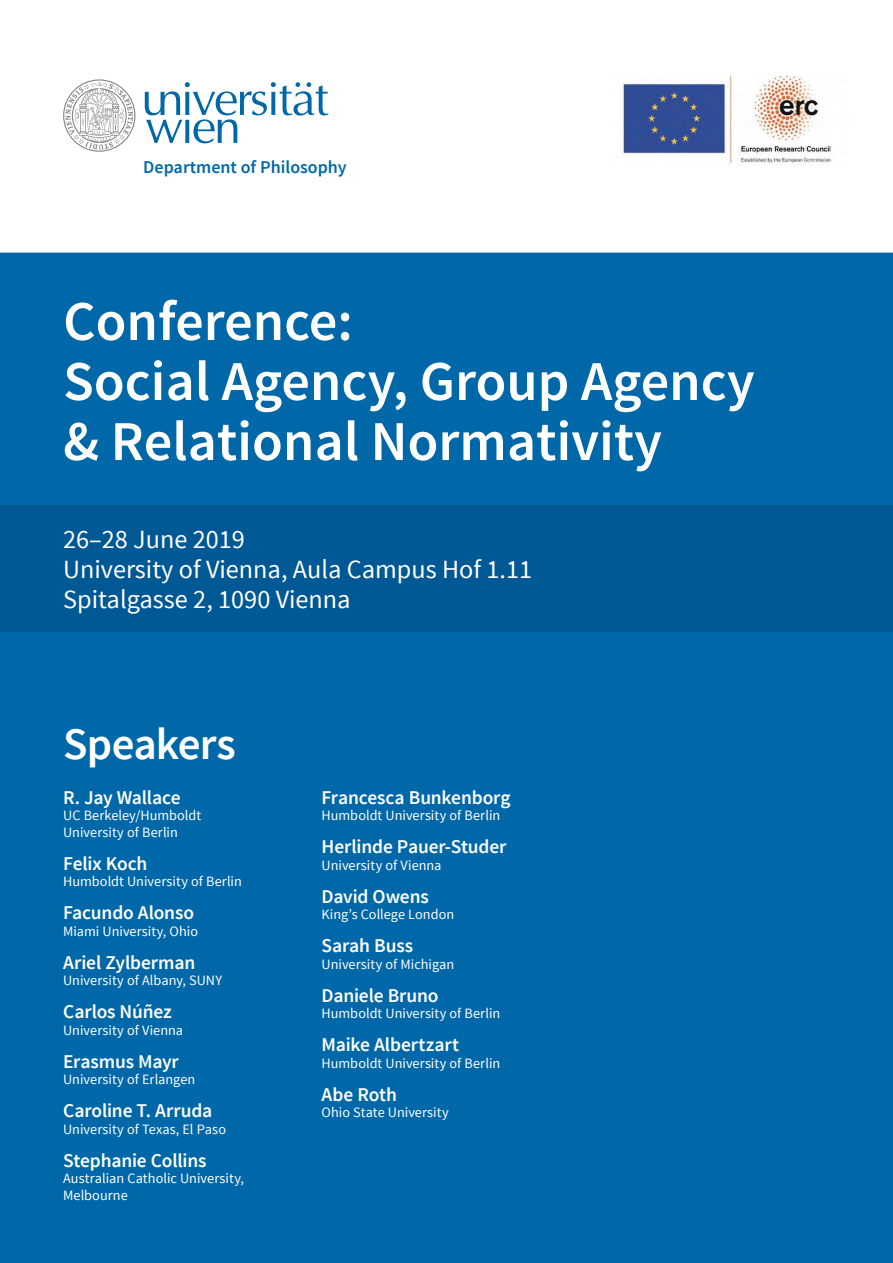
<style>
.page{position:relative;width:893px;height:1263px;background:#fff}
.page>*{position:absolute;margin:0;border:0;box-sizing:border-box;transform-origin:0 0}
.t1{font:600 56.25px/60px "Source Sans Pro";color:#fff}
.t2{font:600 45px "Source Sans Pro";letter-spacing:-.015em;color:#fff}
.t3{font:26.25px/30px "Source Sans Pro";color:#fff}
.t4{font:600 19.5px "Source Sans Pro";letter-spacing:-.01em;color:#fff}
.t5{font:600 18px "Source Sans Pro";color:#0068a9}
.t6{font:14.25px/16.5px "Source Sans Pro";color:#fff}
</style>
<div class="page">
<div style="left:0;top:253px;width:893px;height:1010px;background:#0068a9"></div>
<svg style="left:63px;top:79px;width:72px;height:73px"></svg>
<svg style="left:145px;top:82px;width:183px;height:61px"></svg>
<div style="left:0;top:505px;width:893px;height:126px;background:#005894"></div>
<img style="left:621px;top:75px;width:211px;height:89px">
<p class="t5" style="left:143px;top:156px;width:205px">Department of Philosophy</p>
<h1 class="t1" style="left:63px;top:293px;width:693px">Conference:<br>Social Agency, Group Agency &amp; Relational Normativity</h1>
<h3 class="t3" style="left:63px;top:525px;width:470px">26–28 June 2019<br>University of Vienna, Aula Campus Hof 1.11<br>Spitalgasse 2, 1090 Vienna</h3>
<h2 class="t2" style="left:63px;top:716px;width:174px">Speakers</h2>
<h3 class="t4" style="left:63px;top:785px;width:119px">R. Jay Wallace</h3>
<p class="t6" style="left:63px;top:807px;width:140px">UC Berkeley/Humboldt<br>University of Berlin</p>
<h3 class="t4" style="left:63px;top:851px;width:86px">Felix Koch</h3>
<p class="t6" style="left:63px;top:873px;width:180px">Humboldt University of Berlin</p>
<h3 class="t4" style="left:63px;top:900px;width:132px">Facundo Alonso</h3>
<p class="t6" style="left:63px;top:923px;width:136px">Miami University, Ohio</p>
<h3 class="t4" style="left:63px;top:950px;width:134px">Ariel Zylberman</h3>
<p class="t6" style="left:63px;top:972px;width:161px">University of Albany, SUNY</p>
<h3 class="t4" style="left:63px;top:999px;width:110px">Carlos Núñez</h3>
<p class="t6" style="left:63px;top:1022px;width:122px">University of Vienna</p>
<h3 class="t4" style="left:63px;top:1049px;width:117px">Erasmus Mayr</h3>
<p class="t6" style="left:63px;top:1071px;width:134px">University of Erlangen</p>
<h3 class="t4" style="left:63px;top:1098px;width:151px">Caroline T. Arruda</h3>
<p class="t6" style="left:63px;top:1121px;width:164px">University of Texas, El Paso</p>
<h3 class="t4" style="left:63px;top:1148px;width:145px">Stephanie Collins</h3>
<p class="t6" style="left:63px;top:1170px;width:182px">Australian Catholic University,<br>Melbourne</p>
<h3 class="t4" style="left:322px;top:785px;width:191px">Francesca Bunkenborg</h3>
<p class="t6" style="left:322px;top:807px;width:180px">Humboldt University of Berlin</p>
<h3 class="t4" style="left:322px;top:834px;width:186px">Herlinde Pauer-Studer</h3>
<p class="t6" style="left:322px;top:857px;width:122px">University of Vienna</p>
<h3 class="t4" style="left:322px;top:884px;width:109px">David Owens</h3>
<p class="t6" style="left:322px;top:906px;width:134px">King’s College London</p>
<h3 class="t4" style="left:322px;top:933px;width:93px">Sarah Buss</h3>
<p class="t6" style="left:322px;top:956px;width:134px">University of Michigan</p>
<h3 class="t4" style="left:322px;top:983px;width:119px">Daniele Bruno</h3>
<p class="t6" style="left:322px;top:1005px;width:180px">Humboldt University of Berlin</p>
<h3 class="t4" style="left:322px;top:1032px;width:139px">Maike Albertzart</h3>
<p class="t6" style="left:322px;top:1055px;width:180px">Humboldt University of Berlin</p>
<h3 class="t4" style="left:322px;top:1082px;width:77px">Abe Roth</h3>
<p class="t6" style="left:322px;top:1104px;width:129px">Ohio State University</p>
</div>
